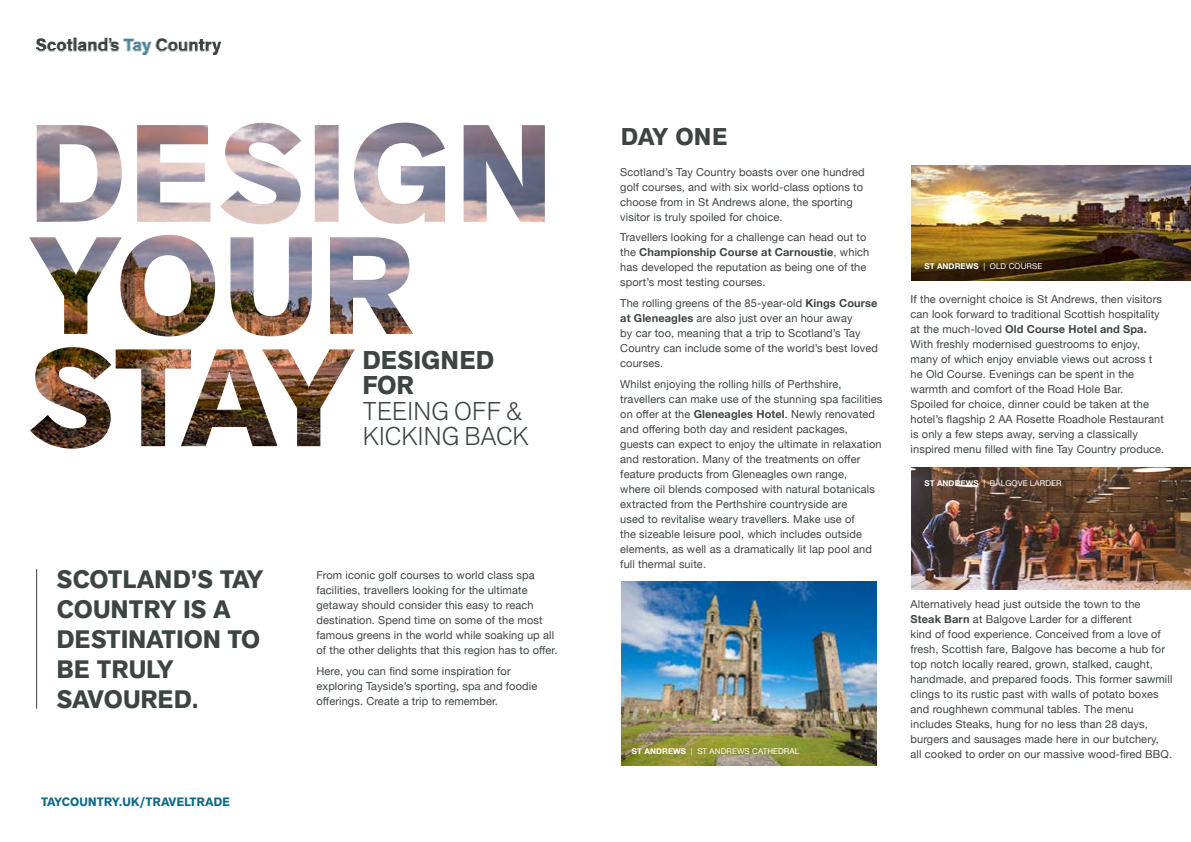
<style>
.page{position:relative;width:1191px;height:842px;background:#fff}
.page>*{position:absolute;margin:0;border:0;box-sizing:border-box;transform-origin:0 0}
.t1{font:300 25.5px/25.5px "Akzid Grtsk Next";letter-spacing:.01em;color:#3d4542}
.t2{font:700 25.5px/25.5px "Akzid Grtsk Next";letter-spacing:.01em;color:#3d4542}
.t3{font:700 25px/30px "Akzid Grtsk Next";letter-spacing:.01em;color:#3d4542}
.t4{font:700 24px "Akzid Grtsk Next";letter-spacing:.005em;color:#3d4542}
.t5{font:700 12px "Akzid Grtsk Next";letter-spacing:.02em;color:#0e6b89}
.t6{font:11px/15px "Helvetica Neue";letter-spacing:.01em;color:#3d4542}
.t7{font:8px "Helvetica Neue";letter-spacing:.01em;color:#fff}
.s1{font-weight:700}
</style>
<div class="page">
<img style="left:29px;top:123px;width:516px;height:326px">
<hr style="left:36px;top:569px;width:1px;height:140px;background:#3d4542">
<img style="left:621px;top:581px;width:256px;height:184px">
<img style="left:911px;top:165px;width:280px;height:116px">
<img style="left:911px;top:467px;width:280px;height:122px">
<img style="left:37px;top:37px;width:184px;height:17px">
<h1 class="t2" style="left:363px;top:347px;width:133px">DESIGNED<br>FOR</h1>
<h1 class="t1" style="left:363px;top:398px;width:167px">TEEING OFF &amp;<br>KICKING BACK</h1>
<h2 class="t3" style="left:57px;top:564px;width:208px">SCOTLAND’S TAY<br>COUNTRY IS A<br>DESTINATION TO<br>BE TRULY<br>SAVOURED.</h2>
<p class="t6" style="left:316px;top:569px;width:242px">From iconic golf courses to world class spa facilities, travellers looking for the ultimate getaway should consider this easy to reach destination. Spend time on some of the most famous greens in the world while soaking up all of the other delights that this region has to offer.</p>
<p class="t6" style="left:316px;top:664px;width:222px">Here, you can find some inspiration for exploring Tayside’s sporting, spa and foodie offerings. Create a trip to remember.</p>
<p class="t5" style="left:41px;top:794px;width:190px">TAYCOUNTRY.UK/TRAVELTRADE</p>
<h3 class="t4" style="left:621px;top:121px;width:108px">DAY ONE</h3>
<p class="t6" style="left:620px;top:165px;width:246px">Scotland’s Tay Country boasts over one hundred golf courses, and with six world-class options to choose from in St Andrews alone, the sporting visitor is truly spoiled for choice.</p>
<p class="t6" style="left:620px;top:230px;width:250px">Travellers looking for a challenge can head out to the <span class="s1">Championship Course at Carnoustie</span>, which has developed the reputation as being one of the sport’s most testing courses.</p>
<p class="t6" style="left:620px;top:296px;width:259px">The rolling greens of the 85-year-old <span class="s1">Kings Course at Gleneagles</span> are also just over an hour away<br>by car too, meaning that a trip to Scotland’s Tay Country can include some of the world’s best loved courses.</p>
<p class="t6" style="left:620px;top:377px;width:263px">Whilst enjoying the rolling hills of Perthshire, travellers can make use of the stunning spa facilities on offer at the <span class="s1">Gleneagles Hotel</span>. Newly renovated and offering both day and resident packages, guests can expect to enjoy the ultimate in relaxation and restoration. Many of the treatments on offer feature products from Gleneagles own range,<br>where oil blends composed with natural botanicals extracted from the Perthshire countryside are<br>used to revitalise weary travellers. Make use of<br>the sizeable leisure pool, which includes outside elements, as well as a dramatically lit lap pool and full thermal suite.</p>
<p class="t7" style="left:632px;top:745px;width:169px"><span class="s1">ST ANDREWS</span> | ST ANDREWS CATHEDRAL</p>
<p class="t7" style="left:924px;top:260px;width:119px"><span class="s1">ST ANDREWS</span> | OLD COURSE</p>
<p class="t6" style="left:910px;top:292px;width:255px">If the overnight choice is St Andrews, then visitors can look forward to traditional Scottish hospitality at the much-loved <span class="s1">Old Course Hotel and Spa.<br></span>With freshly modernised guestrooms to enjoy, many of which enjoy enviable views out across t he Old Course. Evenings can be spent in the warmth and comfort of the Road Hole Bar.<br>Spoiled for choice, dinner could be taken at the hotel’s flagship 2 AA Rosette Roadhole Restaurant is only a few steps away, serving a classically inspired menu filled with fine Tay Country produce.</p>
<p class="t7" style="left:924px;top:477px;width:139px"><span class="s1">ST ANDREWS</span> | BALGOVE LARDER</p>
<p class="t6" style="left:910px;top:597px;width:263px">Alternatively head just outside the town to the <span class="s1">Steak Barn</span> at Balgove Larder for a different<br>kind of food experience. Conceived from a love of fresh, Scottish fare, Balgove has become a hub for top notch locally reared, grown, stalked, caught, handmade, and prepared foods. This former sawmill clings to its rustic past with walls of potato boxes and roughhewn communal tables. The menu includes Steaks, hung for no less than 28 days, burgers and sausages made here in our butchery, all cooked to order on our massive wood-fired BBQ.</p>
</div>
